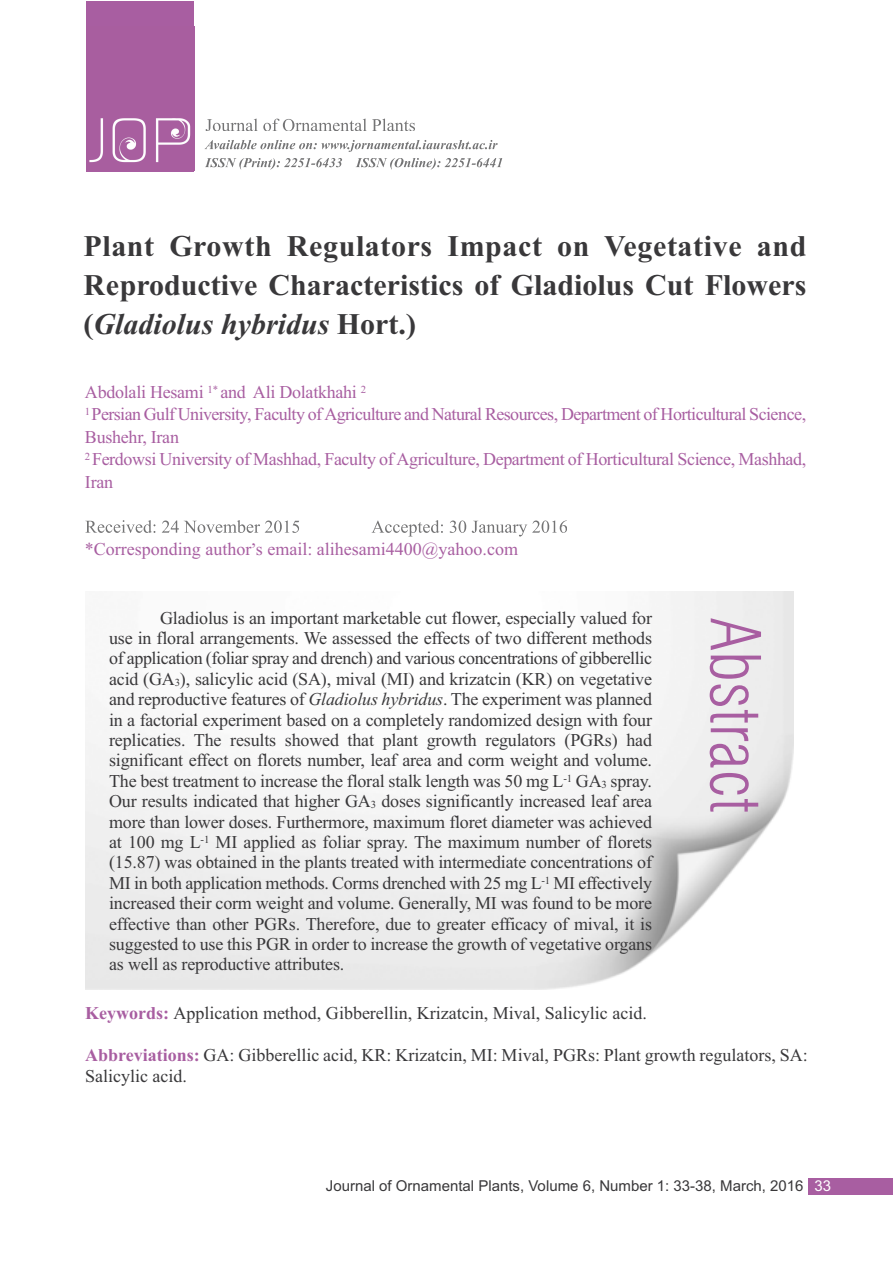
<style>
.page{position:relative;width:893px;height:1263px;background:#fff}
.page>*{position:absolute;margin:0;border:0;box-sizing:border-box;transform-origin:0 0}
.t1{font:300 condensed 67.5px "Swiss 721 BT";color:#a85ea1}
.t2{font:700 30px/39px "Times New Roman";color:#39383a;text-align:justify}
.t3{font:18px/20.4px "Times New Roman";color:#39383a}
.t4{font:18px/22.5px "Times New Roman";letter-spacing:-.02em;color:#a85ea1}
.t5{font:18px "Times New Roman";color:#a85ea1}
.t6{font:15px "Arial";color:#39383a}
.s1{font-style:italic}
.s2{font-size:10.8px}
.s3{font-weight:700;color:#a85ea1}
.s4{color:#fff}
</style>
<div class="page">
<div style="left:808px;top:1178px;width:84px;height:16px;background:#a85ea1"></div>
<svg style="left:85px;top:520px;width:85px;height:13px"></svg>
<svg style="left:206px;top:119px;width:52px;height:12px"></svg>
<svg style="left:204px;top:140px;width:47px;height:9px"></svg>
<svg style="left:205px;top:158px;width:56px;height:12px"></svg>
<div style="left:87px;top:1px;width:107px;height:171px;background:#a85ea1"></div>
<img style="left:89px;top:118px;width:102px;height:45px">
<img style="left:85px;top:592px;width:708px;height:398px">
<h2 class="t2" style="left:83px;top:227px;width:724px">Plant Growth Regulators Impact on Vegetative and Reproductive Characteristics of Gladiolus Cut Flowers (<span class="s1">Gladiolus hybridus</span> Hort.)</h2>
<p class="t4" style="left:85px;top:380px;width:723px">Abdolali Hesami <sup>1*</sup> and Ali Dolatkhahi <sup>2<br>1</sup>Persian Gulf University, Faculty ofAgriculture and Natural Resources, Department of Horticultural Science, Bushehr, Iran<br><sup>2</sup> Ferdowsi University of Mashhad, Faculty ofAgriculture, Department of Horticultural Science, Mashhad, Iran</p>
<p class="t5" style="left:85px;top:538px;width:434px">*Corresponding author s email: alihesami4400@yahoo.com</p>
<p class="t4" style="left:251px;top:527px;width:6px">,</p>
<p class="t3" style="left:109px;top:607px;width:544px;text-align:justify;text-indent:51px">Gladiolus is an important marketable cut flower, especially valued for use in floral arrangements. We assessed the effects of two different methods of application (foliar spray and drench) and various concentrations of gibberellic acid (GA<span class="s2">3</span>), salicylic acid (SA), mival (MI) and krizatcin (KR) on vegetative and reproductive features of <span class="s1">Gladiolus hybridus</span>. The experiment was planned in a factorial experiment based on a completely randomized design with four replicaties. The results showed that plant growth regulators (PGRs) had significant effect on florets number, leaf area and corm weight and volume.<br>The best treatment to increase the floral stalk length was 50 mg L<sup>-1</sup> GA<span class="s2">3</span> spray.<br>Our results indicated that higher GA<span class="s2">3</span> doses significantly increased leaf area more than lower doses. Furthermore, maximum floret diameter was achieved at 100 mg L<sup>-1</sup> MI applied as foliar spray. The maximum number of florets (15.87) was obtained in the plants treated with intermediate concentrations of MI in both application methods. Corms drenched with 25 mg L<sup>-1</sup> MI effectively increased their corm weight and volume. Generally, MI was found to be more effective than other PGRs. Therefore, due to greater efficacy of mival, it is suggested to use this PGR in order to increase the growth of vegetative organs as well as reproductive attributes.</p>
<h1 class="t1" style="left:773px;top:617px;width:197px;rotate:90deg">Abstract</h1>
<p class="t3" style="left:85px;top:1002px;width:563px"><span class="s3">Keywords:</span> Application method, Gibberellin, Krizatcin, Mival, Salicylic acid.</p>
<p class="t3" style="left:85px;top:1043px;width:724px;line-height:21.6px"><span class="s3">Abbreviations:</span> GA: Gibberellic acid, KR: Krizatcin, MI: Mival, PGRs: Plant growth regulators, SA:<br>Salicylic acid.</p>
<p class="t6" style="left:326px;top:1177px;width:507px">Journal of Ornamental Plants, Volume 6, Number 1: 33-38, March, 2016 <span class="s4">33</span></p>
</div>
